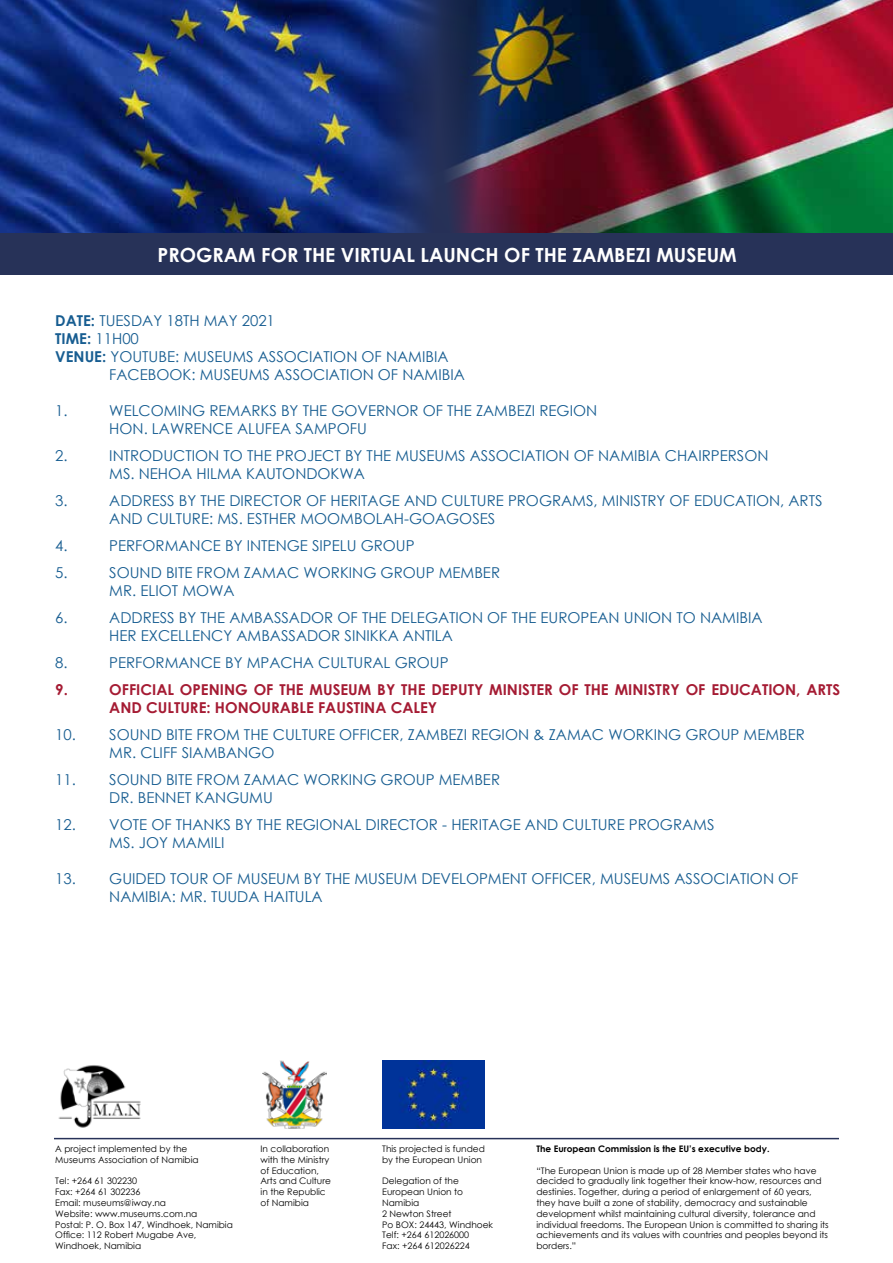
<style>
.page{position:relative;width:893px;height:1263px;background:#fff}
.page>*{position:absolute;margin:0;border:0;box-sizing:border-box;transform-origin:0 0}
.t1{font:700 19.5px "Century Gothic";color:#fff}
.t2{font:15px/18px "Century Gothic";color:#175d91}
.t3{font:700 15px/18px "Century Gothic";color:#a51b33}
.t4{font:700 15px "Century Gothic";color:#175d91}
.t5{font:9px/10.8px "Century Gothic";color:#000}
.t6{font:700 9px "Century Gothic";color:#000}
.s1{font-weight:700}
.s2{font-weight:400}
</style>
<div class="page">
<div style="left:0;top:0;width:893px;height:274px;background:#273258"></div>
<img style="left:476px;top:0;width:417px;height:233px">
<img style="left:0;top:0;width:476px;height:233px">
<img style="left:382px;top:1060px;width:102px;height:68px">
<img style="left:262px;top:1060px;width:64px;height:68px">
<hr style="left:54px;top:1138px;width:785px;height:1px;background:#273258">
<img style="left:58px;top:1065px;width:83px;height:63px">
<h1 class="t1" style="left:158px;top:240px;width:581px">PROGRAM FOR THE VIRTUAL LAUNCH OF THE ZAMBEZI MUSEUM</h1>
<p class="t2" style="left:55px;top:311px;width:221px"><span class="s1">DATE:</span> TUESDAY 18TH MAY 2021</p>
<p class="t4" style="left:55px;top:327px;width:85px">TIME: <span class="s2">11H00</span></p>
<p class="t2" style="left:55px;top:347px;width:395px"><span class="s1">VENUE:</span> YOUTUBE: MUSEUMS ASSOCIATION OF NAMIBIA</p>
<p class="t2" style="left:109px;top:365px;width:357px">FACEBOOK: MUSEUMS ASSOCIATION OF NAMIBIA</p>
<p class="t2" style="left:55px;top:401px;width:14px">1.</p>
<p class="t2" style="left:109px;top:401px;width:489px">WELCOMING REMARKS BY THE GOVERNOR OF THE ZAMBEZI REGION<br>HON. LAWRENCE ALUFEA SAMPOFU</p>
<p class="t2" style="left:55px;top:446px;width:14px">2.</p>
<p class="t2" style="left:109px;top:446px;width:661px">INTRODUCTION TO THE PROJECT BY THE MUSEUMS ASSOCIATION OF NAMIBIA CHAIRPERSON<br>MS. NEHOA HILMA KAUTONDOKWA</p>
<p class="t2" style="left:55px;top:491px;width:14px">3.</p>
<p class="t2" style="left:109px;top:491px;width:715px">ADDRESS BY THE DIRECTOR OF HERITAGE AND CULTURE PROGRAMS, MINISTRY OF EDUCATION, ARTS<br>AND CULTURE: MS. ESTHER MOOMBOLAH-GOAGOSES</p>
<p class="t2" style="left:55px;top:536px;width:14px">4.</p>
<p class="t2" style="left:109px;top:536px;width:307px">PERFORMANCE BY INTENGE SIPELU GROUP</p>
<p class="t2" style="left:55px;top:563px;width:14px">5.</p>
<p class="t2" style="left:109px;top:563px;width:392px">SOUND BITE FROM ZAMAC WORKING GROUP MEMBER<br>MR. ELIOT MOWA</p>
<p class="t2" style="left:55px;top:608px;width:14px">6.</p>
<p class="t2" style="left:109px;top:608px;width:655px">ADDRESS BY THE AMBASSADOR OF THE DELEGATION OF THE EUROPEAN UNION TO NAMIBIA<br>HER EXCELLENCY AMBASSADOR SINIKKA ANTILA</p>
<p class="t2" style="left:55px;top:653px;width:14px">8.</p>
<p class="t2" style="left:109px;top:653px;width:341px">PERFORMANCE BY MPACHA CULTURAL GROUP</p>
<p class="t3" style="left:55px;top:680px;width:14px">9.</p>
<p class="t3" style="left:109px;top:680px;width:732px">OFFICIAL OPENING OF THE MUSEUM BY THE DEPUTY MINISTER OF THE MINISTRY OF EDUCATION, ARTS<br>AND CULTURE: HONOURABLE FAUSTINA CALEY</p>
<p class="t2" style="left:109px;top:725px;width:697px;text-indent:-54px">10. SOUND BITE FROM THE CULTURE OFFICER, ZAMBEZI REGION &amp; ZAMAC WORKING GROUP MEMBER<br>MR. CLIFF SIAMBANGO</p>
<p class="t2" style="left:109px;top:770px;width:392px;text-indent:-54px">11. SOUND BITE FROM ZAMAC WORKING GROUP MEMBER<br>DR. BENNET KANGUMU</p>
<p class="t2" style="left:109px;top:815px;width:607px;text-indent:-54px">12. VOTE OF THANKS BY THE REGIONAL DIRECTOR - HERITAGE AND CULTURE PROGRAMS<br>MS. JOY MAMILI</p>
<p class="t2" style="left:109px;top:869px;width:691px;text-indent:-54px">13. GUIDED TOUR OF MUSEUM BY THE MUSEUM DEVELOPMENT OFFICER, MUSEUMS ASSOCIATION OF<br>NAMIBIA: MR. TUUDA HAITULA</p>
<p class="t5" style="left:55px;top:1143px;width:145px">A project implemented by the<br>Museums Association of Namibia</p>
<p class="t5" style="left:55px;top:1175px;width:179px">Tel: +264 61 302230<br>Fax: +264 61 302236<br>Email: museums@iway.na<br>Website: www.museums.com.na<br>Postal: P. O. Box 147, Windhoek, Namibia<br>Office: 112 Robert Mugabe Ave,<br>Windhoek, Namibia</p>
<p class="t5" style="left:261px;top:1143px;width:72px">In collaboration with the Ministry of Education,<br>Arts and Culture in the Republic of Namibia</p>
<p class="t5" style="left:382px;top:1143px;width:104px">This projected is funded by the European Union</p>
<p class="t5" style="left:382px;top:1175px;width:112px">Delegation of the<br>European Union to<br>Namibia<br>2 Newton Street<br>Po BOX: 24443, Windhoek<br>Telf: +264 612026000<br>Fax: +264 612026224</p>
<p class="t6" style="left:536px;top:1142px;width:235px">The European Commission is the EU’s executive body.</p>
<p class="t5" style="left:536px;top:1165px;width:294px">“The European Union is made up of 28 Member states who have decided to gradually link together their know-how, resources and destinies. Together, during a period of enlargement of 60 years, they have built a zone of stability, democracy and sustainable development whilst maintaining cultural diversity, tolerance and individual freedoms. The European Union is committed to sharing its achievements and its values with countries and peoples beyond its borders.”</p>
</div>
